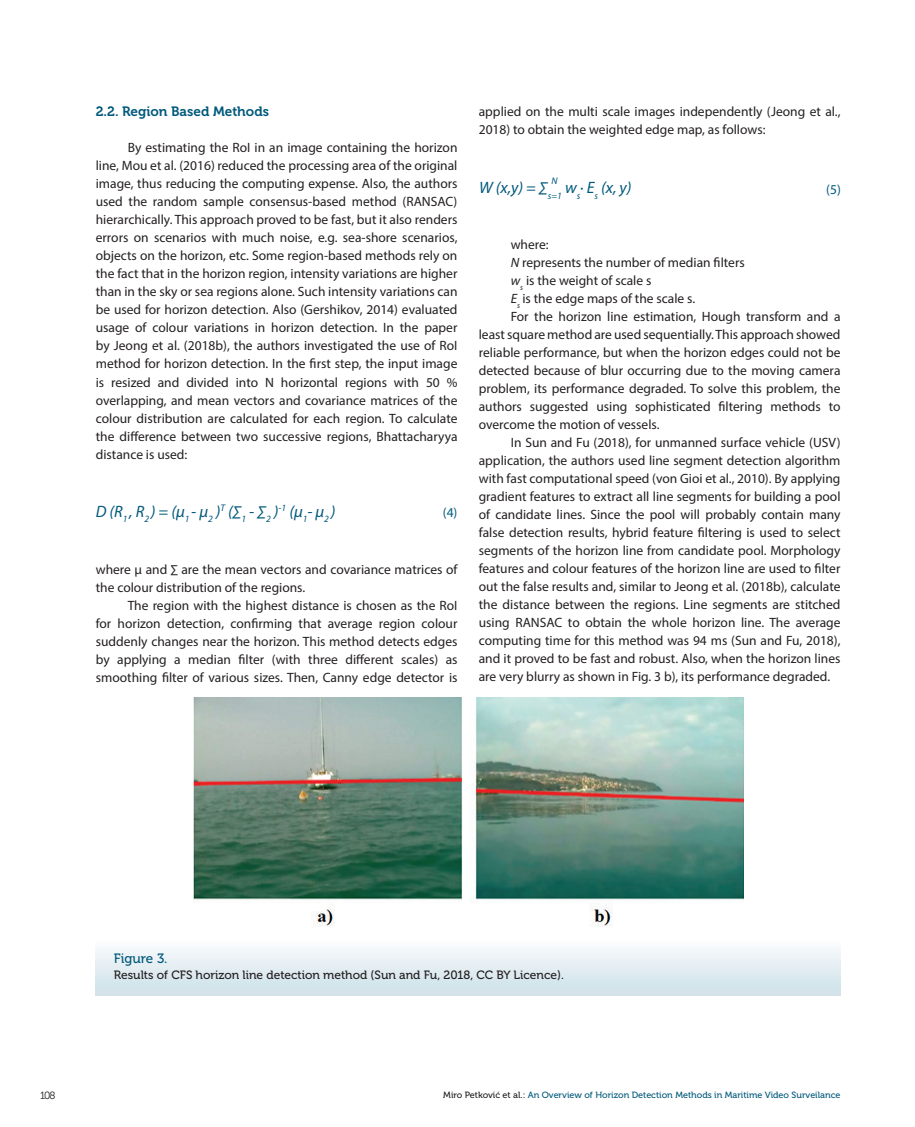
<style>
.page{position:relative;width:915px;height:1127px;background:#fff}
.page>*{position:absolute;margin:0;border:0;box-sizing:border-box;transform-origin:0 0}
.Body_text{font:italic 16.5px "Myriad Pro";color:#00597c}
.Body_text-2{font:13.5px/18px "Myriad Pro";color:#231f20;text-align:justify}
.podnaslov{font:13.5px "Museo 700";color:#00597c}
.Figure{font:13.5px "Museo 500";color:#00597c}
.Body_text-3{font:13.5px "Myriad Pro";color:#00597c}
.Figure-2{font:12px "Museo 500";color:#231f20}
.t1{font:10.5px "Museo 300";color:#231f20}
.Body_text-4{font:italic 9.6px "Myriad Pro";color:#00597c}
.t2{font:9px "Museo 500";color:#00597c}
.s1{font-style:italic}
.s2{color:#231f20}
</style>
<div class="page">
<div style="left:96px;top:939px;width:744px;height:56px;background:linear-gradient(to bottom,#fdfdfe,#cde1e8)"></div>
<img style="left:193px;top:697px;width:550px;height:230px">
<p class="podnaslov" style="left:96px;top:104px;width:175px">2.2. Region Based Methods</p>
<p class="Body_text-2" style="left:96px;top:139px;width:363px;text-indent:32px">By estimating the RoI in an image containing the horizon line, Mou et al. (2016) reduced the processing area of the original image, thus reducing the computing expense. Also, the authors used the random sample consensus-based method (RANSAC) hierarchically. This approach proved to be fast, but it also renders errors on scenarios with much noise, e.g. sea-shore scenarios, objects on the horizon, etc. Some region-based methods rely on the fact that in the horizon region, intensity variations are higher than in the sky or sea regions alone. Such intensity variations can be used for horizon detection. Also (Gershikov, 2014) evaluated usage of colour variations in horizon detection. In the paper by Jeong et al. (2018b), the authors investigated the use of RoI method for horizon detection. In the first step, the input image is resized and divided into N horizontal regions with 50 % overlapping, and mean vectors and covariance matrices of the colour distribution are calculated for each region. To calculate the difference between two successive regions, Bhattacharyya distance is used:</p>
<p class="Body_text" style="left:96px;top:501px;width:241px">D (R<sub>1</sub> , R<sub>2</sub> ) = (µ<sub>1</sub> - µ<sub>2</sub> )<sup>T</sup> (∑<sub>1</sub> - ∑<sub>2</sub> )<sup>-1</sup> (µ<sub>1</sub>- µ<sub>2</sub> )</p>
<p class="Body_text-3" style="left:442px;top:504px;width:16px">(4)</p>
<p class="Body_text-2" style="left:96px;top:560px;width:363px">where µ and ∑ are the mean vectors and covariance matrices of the colour distribution of the regions.</p>
<p class="Body_text-2" style="left:96px;top:596px;width:363px;text-indent:32px">The region with the highest distance is chosen as the RoI for horizon detection, confirming that average region colour suddenly changes near the horizon. This method detects edges by applying a median filter (with three different scales) as smoothing filter of various sizes. Then, Canny edge detector is</p>
<p class="Body_text-2" style="left:478px;top:103px;width:363px">applied on the multi scale images independently (Jeong et al.,<br>2018) to obtain the weighted edge map, as follows:</p>
<p class="Body_text-4" style="left:551px;top:175px;width:8px">N</p>
<p class="Body_text" style="left:479px;top:178px;width:154px">W (x,y) = ∑<sub>s=1</sub> w<sub>s</sub>∙ E<sub>s</sub> (x, y)</p>
<p class="Body_text-3" style="left:825px;top:181px;width:16px">(5)</p>
<p class="Body_text-2" style="left:510px;top:236px;width:40px">where:</p>
<p class="Body_text-2" style="left:510px;top:254px;width:235px"><span class="s1">N</span> represents the number of median filters</p>
<p class="Body_text-2" style="left:510px;top:272px;width:142px"><span class="s1">w</span><sub>s</sub> is the weight of scale s</p>
<p class="Body_text-2" style="left:510px;top:290px;width:186px"><span class="s1">E</span><sub>s</sub> is the edge maps of the scale s.</p>
<p class="Body_text-2" style="left:478px;top:308px;width:363px;text-indent:32px">For the horizon line estimation, Hough transform and a least square method are used sequentially. This approach showed reliable performance, but when the horizon edges could not be detected because of blur occurring due to the moving camera problem, its performance degraded. To solve this problem, the authors suggested using sophisticated filtering methods to overcome the motion of vessels.</p>
<p class="Body_text-2" style="left:478px;top:434px;width:363px;text-indent:32px">In Sun and Fu (2018), for unmanned surface vehicle (USV) application, the authors used line segment detection algorithm with fast computational speed (von Gioi et al., 2010). By applying gradient features to extract all line segments for building a pool of candidate lines. Since the pool will probably contain many false detection results, hybrid feature filtering is used to select segments of the horizon line from candidate pool. Morphology features and colour features of the horizon line are used to filter out the false results and, similar to Jeong et al. (2018b), calculate the distance between the regions. Line segments are stitched using RANSAC to obtain the whole horizon line. The average computing time for this method was 94 ms (Sun and Fu, 2018), and it proved to be fast and robust. Also, when the horizon lines are very blurry as shown in Fig. 3 b), its performance degraded.</p>
<p class="Figure" style="left:114px;top:950px;width:55px">Figure 3.</p>
<p class="Figure-2" style="left:114px;top:968px;width:451px">Results of CFS horizon line detection method (Sun and Fu, 2018, CC BY Licence).</p>
<p class="t1" style="left:40px;top:1090px;width:17px">108</p>
<p class="t2" style="left:443px;top:1090px;width:398px"><span class="s2">Miro Petković et al.:</span> An Overview of Horizon Detection Methods in Maritime Video Surveilance</p>
</div>
